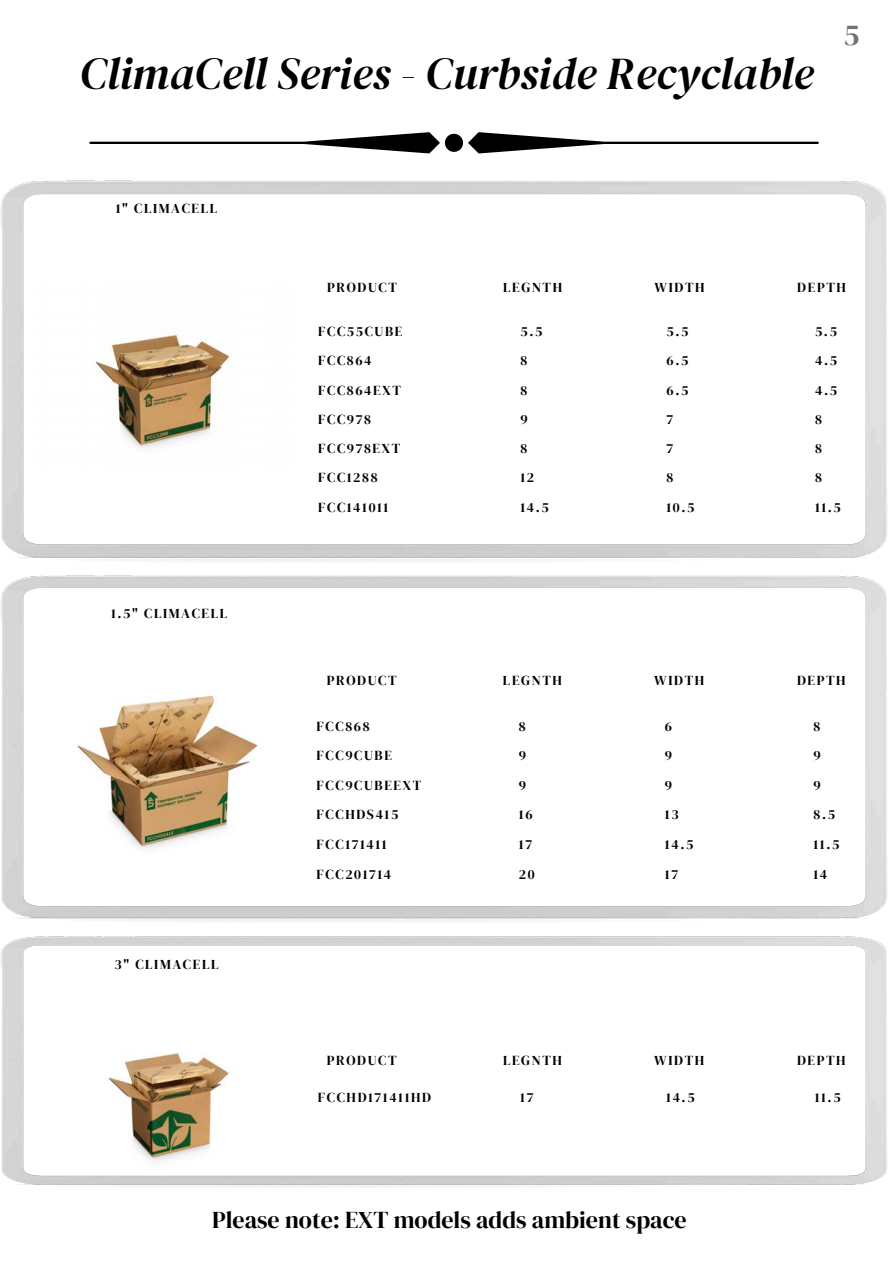
<style>
.page{position:relative;width:894px;height:1264px;background:#fff}
.page>*{position:absolute;margin:0;border:0;box-sizing:border-box;transform-origin:0 0}
.t1{font:italic 45px "DM Serif Display";color:#000}
.t2{font:30px "DM Serif Display";color:#737373}
.t3{font:24px "DM Serif Display";color:#000}
.t4{font:13.65px "DM Serif Display";letter-spacing:.12em;color:#000}
</style>
<div class="page">
<svg style="left:89px;top:132px;width:729px;height:21px"></svg>
<img style="left:0;top:181px;width:886px;height:381px">
<img style="left:34px;top:281px;width:265px;height:192px">
<img style="left:0;top:936px;width:886px;height:251px">
<img style="left:0;top:575px;width:886px;height:347px">
<img style="left:33px;top:674px;width:267px;height:191px">
<p class="t1" style="left:80px;top:42px;width:735px">ClimaCell Series - Curbside Recyclable</p>
<p class="t2" style="left:843px;top:14px;width:17px">5</p>
<p class="t4" style="left:116px;top:199px;width:103px">1" CLIMACELL</p>
<p class="t4" style="left:327px;top:278px;width:71px">PRODUCT</p>
<p class="t4" style="left:318px;top:322px;width:86px">FCC55CUBE</p>
<p class="t4" style="left:503px;top:278px;width:60px">LEGNTH</p>
<p class="t4" style="left:654px;top:278px;width:52px">WIDTH</p>
<p class="t4" style="left:797px;top:278px;width:50px">DEPTH</p>
<p class="t4" style="left:520px;top:322px;width:23px">5.5</p>
<p class="t4" style="left:666px;top:322px;width:23px">5.5</p>
<p class="t4" style="left:814px;top:322px;width:23px">5.5</p>
<p class="t4" style="left:318px;top:351px;width:55px">FCC864</p>
<p class="t4" style="left:520px;top:351px;width:8px">8</p>
<p class="t4" style="left:666px;top:351px;width:23px">6.5</p>
<p class="t4" style="left:814px;top:351px;width:23px">4.5</p>
<p class="t4" style="left:318px;top:380px;width:84px">FCC864EXT</p>
<p class="t4" style="left:520px;top:380px;width:8px">8</p>
<p class="t4" style="left:666px;top:380px;width:23px">6.5</p>
<p class="t4" style="left:814px;top:380px;width:23px">4.5</p>
<p class="t4" style="left:318px;top:409px;width:54px">FCC978</p>
<p class="t4" style="left:520px;top:410px;width:9px">9</p>
<p class="t4" style="left:666px;top:409px;width:8px">7</p>
<p class="t4" style="left:814px;top:410px;width:8px">8</p>
<p class="t4" style="left:318px;top:439px;width:84px">FCC978EXT</p>
<p class="t4" style="left:520px;top:439px;width:8px">8</p>
<p class="t4" style="left:666px;top:439px;width:8px">7</p>
<p class="t4" style="left:814px;top:439px;width:8px">8</p>
<p class="t4" style="left:318px;top:468px;width:61px">FCC1288</p>
<p class="t4" style="left:520px;top:468px;width:15px">12</p>
<p class="t4" style="left:666px;top:468px;width:8px">8</p>
<p class="t4" style="left:814px;top:468px;width:8px">8</p>
<p class="t4" style="left:111px;top:604px;width:118px">1.5" CLIMACELL</p>
<p class="t4" style="left:114px;top:954px;width:105px">3" CLIMACELL</p>
<p class="t4" style="left:318px;top:497px;width:72px">FCC141011</p>
<p class="t4" style="left:520px;top:497px;width:30px">14.5</p>
<p class="t4" style="left:666px;top:497px;width:29px">10.5</p>
<p class="t4" style="left:814px;top:497px;width:27px">11.5</p>
<p class="t4" style="left:327px;top:670px;width:71px">PRODUCT</p>
<p class="t4" style="left:316px;top:716px;width:54px">FCC868</p>
<p class="t4" style="left:519px;top:716px;width:8px">8</p>
<p class="t4" style="left:664px;top:716px;width:9px">6</p>
<p class="t4" style="left:813px;top:716px;width:8px">8</p>
<p class="t4" style="left:503px;top:670px;width:60px">LEGNTH</p>
<p class="t4" style="left:654px;top:670px;width:52px">WIDTH</p>
<p class="t4" style="left:796px;top:670px;width:50px">DEPTH</p>
<p class="t4" style="left:316px;top:746px;width:77px">FCC9CUBE</p>
<p class="t4" style="left:519px;top:746px;width:9px">9</p>
<p class="t4" style="left:664px;top:746px;width:9px">9</p>
<p class="t4" style="left:813px;top:746px;width:9px">9</p>
<p class="t4" style="left:316px;top:775px;width:106px">FCC9CUBEEXT</p>
<p class="t4" style="left:519px;top:775px;width:9px">9</p>
<p class="t4" style="left:664px;top:775px;width:9px">9</p>
<p class="t4" style="left:813px;top:775px;width:9px">9</p>
<p class="t4" style="left:316px;top:805px;width:83px">FCCHDS415</p>
<p class="t4" style="left:519px;top:805px;width:15px">16</p>
<p class="t4" style="left:664px;top:805px;width:15px">13</p>
<p class="t4" style="left:813px;top:805px;width:23px">8.5</p>
<p class="t4" style="left:316px;top:834px;width:72px">FCC171411</p>
<p class="t4" style="left:519px;top:834px;width:15px">17</p>
<p class="t4" style="left:664px;top:834px;width:30px">14.5</p>
<p class="t4" style="left:813px;top:834px;width:27px">11.5</p>
<p class="t4" style="left:316px;top:864px;width:76px">FCC201714</p>
<p class="t4" style="left:519px;top:864px;width:17px">20</p>
<p class="t4" style="left:664px;top:864px;width:15px">17</p>
<p class="t4" style="left:813px;top:864px;width:15px">14</p>
<p class="t4" style="left:327px;top:1050px;width:71px">PRODUCT</p>
<p class="t4" style="left:318px;top:1088px;width:115px">FCCHD171411HD</p>
<p class="t4" style="left:503px;top:1050px;width:60px">LEGNTH</p>
<p class="t4" style="left:654px;top:1050px;width:52px">WIDTH</p>
<p class="t4" style="left:796px;top:1050px;width:50px">DEPTH</p>
<p class="t4" style="left:520px;top:1088px;width:15px">17</p>
<p class="t4" style="left:666px;top:1088px;width:30px">14.5</p>
<p class="t4" style="left:814px;top:1088px;width:27px">11.5</p>
<h1 class="t3" style="left:212px;top:1203px;width:476px">Please note: EXT models adds ambient space</h1>
</div>
